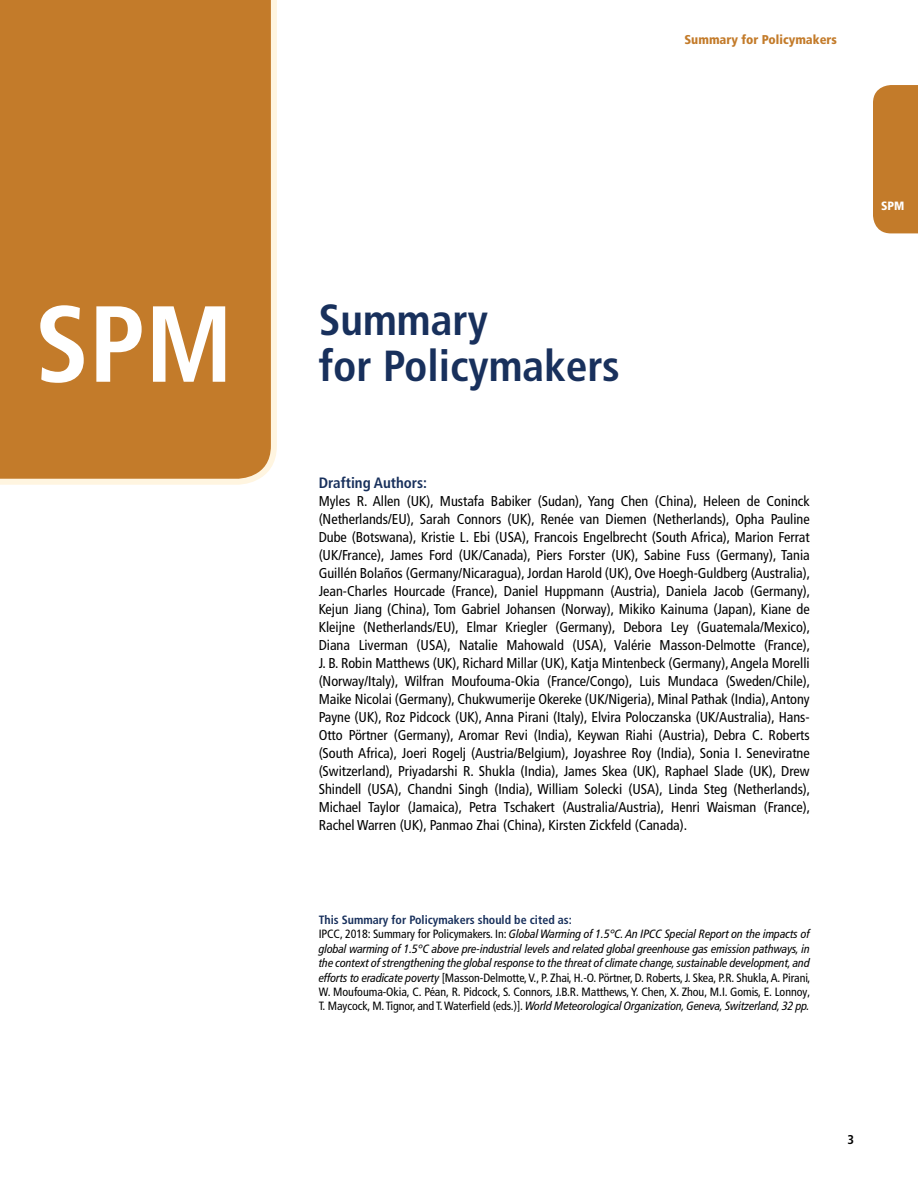
<style>
.page{position:relative;width:918px;height:1188px;background:#fff}
.page>*{position:absolute;margin:0;border:0;box-sizing:border-box;transform-origin:0 0}
.t1{font:700 condensed 108px "Frutiger LT Pro";color:#fff}
.t2{font:700 condensed 43.5px "Frutiger LT Pro";color:#18305c}
.t3{font:700 condensed 15px "Frutiger LT Pro";color:#18305c}
.t4{font:condensed 14.25px/18px "Frutiger LT Pro";color:#000;text-align:justify}
.t5{font:900 condensed 12.75px "Frutiger LT Pro";color:#c37b2a}
.t6{font:700 condensed 12.75px "Frutiger LT Pro";color:#000}
.t7{font:italic condensed 12px/14.4px "Frutiger LT Pro";letter-spacing:-.005em;color:#000}
.t8{font:900 condensed 12px "Frutiger LT Pro";color:#fff}
.s1{font-weight:700;font-style:normal;color:#18305c}
.s2{font-style:normal}
</style>
<div class="page">
<div style="left:873px;top:85px;width:45px;height:148px;background:#c37b2a"></div>
<div style="left:0;top:0;width:277px;height:485px;background:#c37b2a"></div>
<h1 class="t1" style="left:35px;top:280px;width:200px">SPM</h1>
<p class="t5" style="left:684px;top:32px;width:154px">Summary for Policymakers</p>
<h2 class="t2" style="left:319px;top:294px;width:171px">Summary</h2>
<h2 class="t2" style="left:319px;top:340px;width:303px">for Policymakers</h2>
<p class="t3" style="left:319px;top:474px;width:110px">Drafting Authors:</p>
<p class="t4" style="left:319px;top:492px;width:493px">Myles R. Allen (UK), Mustafa Babiker (Sudan), Yang Chen (China), Heleen de Coninck (Netherlands/EU), Sarah Connors (UK), Renée van Diemen (Netherlands), Opha Pauline Dube (Botswana), Kristie L. Ebi (USA), Francois Engelbrecht (South Africa), Marion Ferrat (UK/France), James Ford (UK/Canada), Piers Forster (UK), Sabine Fuss (Germany), Tania Guillén Bolaños (Germany/Nicaragua), Jordan Harold (UK), Ove Hoegh-Guldberg (Australia), Jean-Charles Hourcade (France), Daniel Huppmann (Austria), Daniela Jacob (Germany), Kejun Jiang (China), Tom Gabriel Johansen (Norway), Mikiko Kainuma (Japan), Kiane de Kleijne (Netherlands/EU), Elmar Kriegler (Germany), Debora Ley (Guatemala/Mexico), Diana Liverman (USA), Natalie Mahowald (USA), Valérie Masson-Delmotte (France), J. B. Robin Matthews (UK), Richard Millar (UK), Katja Mintenbeck (Germany), Angela Morelli (Norway/Italy), Wilfran Moufouma-Okia (France/Congo), Luis Mundaca (Sweden/Chile), Maike Nicolai (Germany), Chukwumerije Okereke (UK/Nigeria), Minal Pathak (India), Antony Payne (UK), Roz Pidcock (UK), Anna Pirani (Italy), Elvira Poloczanska (UK/Australia), Hans-Otto Pörtner (Germany), Aromar Revi (India), Keywan Riahi (Austria), Debra C. Roberts (South Africa), Joeri Rogelj (Austria/Belgium), Joyashree Roy (India), Sonia I. Seneviratne (Switzerland), Priyadarshi R. Shukla (India), James Skea (UK), Raphael Slade (UK), Drew Shindell (USA), Chandni Singh (India), William Solecki (USA), Linda Steg (Netherlands), Michael Taylor (Jamaica), Petra Tschakert (Australia/Austria), Henri Waisman (France), Rachel Warren (UK), Panmao Zhai (China), Kirsten Zickfeld (Canada).</p>
<p class="t7" style="left:319px;top:913px;width:493px"><span class="s1">This Summary for Policymakers should be cited as:<br></span><span class="s2">IPCC, 2018: Summary for Policymakers. In:</span> Global Warming of 1.5°C. An IPCC Special Report on the impacts of global warming of 1.5°C above pre-industrial levels and related global greenhouse gas emission pathways, in the context of strengthening the global response to the threat of climate change, sustainable development, and efforts to eradicate poverty <span class="s2">[Masson-Delmotte, V., P. Zhai, H.-O. Pörtner, D. Roberts, J. Skea, P.R. Shukla, A. Pirani, W. Moufouma-Okia, C. Péan, R. Pidcock, S. Connors, J.B.R. Matthews, Y. Chen, X. Zhou, M.I. Gomis, E. Lonnoy, T. Maycock, M. Tignor, and T. Waterfield (eds.)].</span> World Meteorological Organization, Geneva, Switzerland, 32 pp.</p>
<p class="t8" style="left:881px;top:199px;width:25px">SPM</p>
<p class="t6" style="left:848px;top:1132px;width:8px">3</p>
</div>
